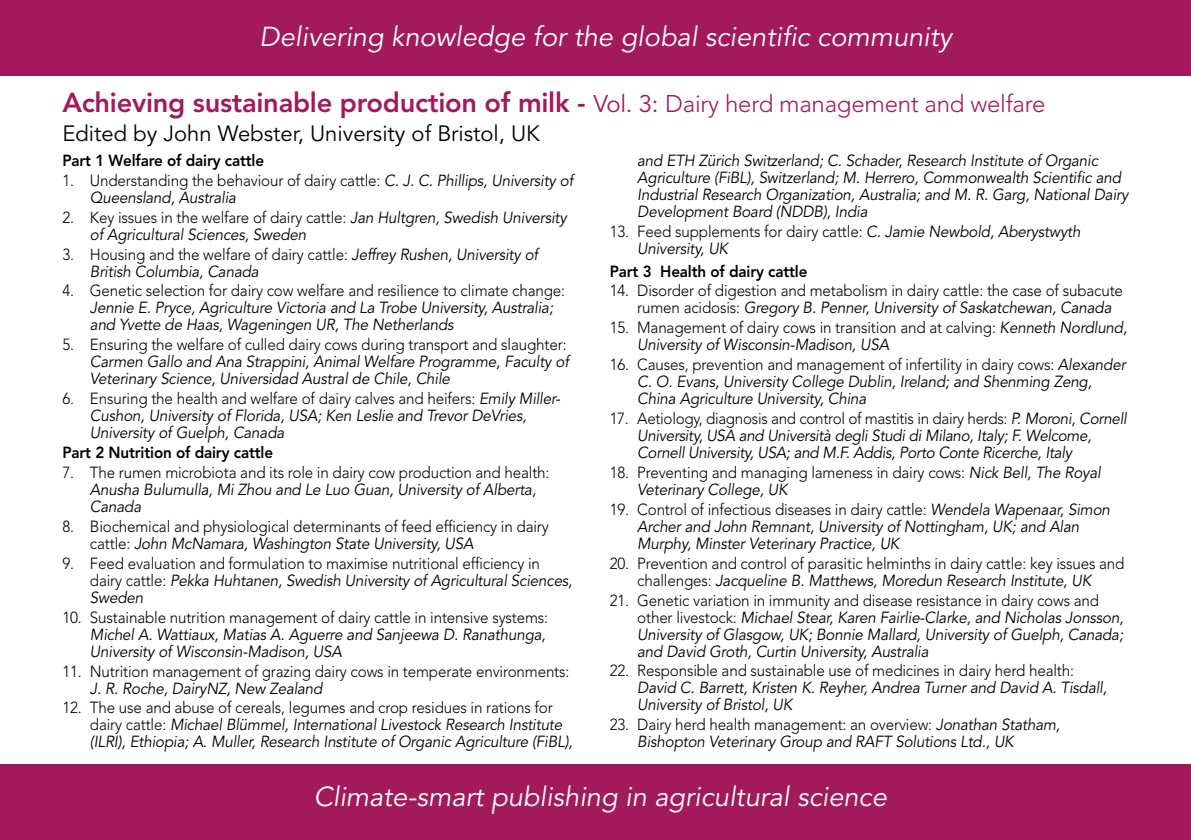
<style>
.page{position:relative;width:1191px;height:840px;background:#fff}
.page>*{position:absolute;margin:0;border:0;box-sizing:border-box;transform-origin:0 0}
.t1{font:italic 27.2px "Avenir";color:#fff}
.t2{font:800 27.2px "Avenir";letter-spacing:-.01em;color:#a21a5b}
.t3{font:22px "Avenir";color:#000}
.t4{font:italic 16px/17px "Avenir";letter-spacing:-.01em;color:#000;scale:.95 1}
.t5{font:300 16px/17px "Avenir";letter-spacing:-.01em;color:#000;scale:.95 1}
.t6{font:800 16px "Avenir";letter-spacing:-.01em;color:#000;scale:.95 1}
.s1{font-weight:400;font-size:24px}
.s2{font-weight:300;font-size:24px}
.s3{font-weight:300;font-style:normal}
.s4{font-weight:400;font-style:italic}
</style>
<div class="page">
<div style="left:0;top:0;width:1191px;height:76px;background:#a21a5b"></div>
<div style="left:0;top:764px;width:1191px;height:75px;background:#a21a5b"></div>
<h1 class="t1" style="left:260px;top:21px;width:694px">Delivering knowledge for the global scientific community</h1>
<h1 class="t2" style="left:62px;top:86px;width:984px">Achieving sustainable production of milk - <span class="s1">Vol. 3:</span> <span class="s2">Dairy herd management and welfare</span></h1>
<h2 class="t3" style="left:62px;top:120px;width:479px">Edited by John Webster, University of Bristol, UK</h2>
<p class="t6" style="left:62px;top:151px;width:214px">Part 1 Welfare of dairy cattle</p>
<p class="t4" style="left:90px;top:172px;width:510px;text-indent:-28px"><span class="s3">1. Understanding the behaviour of dairy cattle:</span> C. J. C. Phillips, University of<br>Queensland, Australia</p>
<p class="t4" style="left:90px;top:209px;width:503px;text-indent:-28px"><span class="s3">2. Key issues in the welfare of dairy cattle:</span> Jan Hultgren, Swedish University of Agricultural Sciences, Sweden</p>
<p class="t4" style="left:90px;top:246px;width:473px;text-indent:-28px"><span class="s3">3. Housing and the welfare of dairy cattle:</span> Jeffrey Rushen, University of<br>British Columbia, Canada</p>
<p class="t5" style="left:62px;top:282px;width:531px">4. Genetic selection for dairy cow welfare and resilience to climate change:</p>
<p class="t4" style="left:90px;top:300px;width:489px">Jennie E. Pryce, Agriculture Victoria and La Trobe University, Australia; and Yvette de Haas, Wageningen UR, The Netherlands</p>
<p class="t5" style="left:62px;top:336px;width:532px">5. Ensuring the welfare of culled dairy cows during transport and slaughter:</p>
<p class="t4" style="left:90px;top:353px;width:505px">Carmen Gallo and Ana Strappini, Animal Welfare Programme, Faculty of<br>Veterinary Science, Universidad Austral de Chile, Chile</p>
<p class="t4" style="left:90px;top:390px;width:496px;text-indent:-28px"><span class="s3">6. Ensuring the health and welfare of dairy calves and heifers:</span> Emily Miller-<br>Cushon, University of Florida, USA; Ken Leslie and Trevor DeVries,<br>University of Guelph, Canada</p>
<p class="t6" style="left:62px;top:443px;width:223px">Part 2 Nutrition of dairy cattle</p>
<p class="t5" style="left:62px;top:463px;width:514px">7. The rumen microbiota and its role in dairy cow production and health:</p>
<p class="t4" style="left:90px;top:481px;width:471px">Anusha Bulumulla, Mi Zhou and Le Luo Guan, University of Alberta,<br>Canada</p>
<p class="t5" style="left:90px;top:517px;width:484px;text-indent:-28px">8. Biochemical and physiological determinants of feed efficiency in dairy cattle: <span class="s4">John McNamara, Washington State University, USA</span></p>
<p class="t5" style="left:90px;top:554px;width:509px;text-indent:-28px">9. Feed evaluation and formulation to maximise nutritional efficiency in dairy cattle: <span class="s4">Pekka Huhtanen, Swedish University of Agricultural Sciences,<br>Sweden</span></p>
<p class="t5" style="left:62px;top:608px;width:513px">10. Sustainable nutrition management of dairy cattle in intensive systems:</p>
<p class="t4" style="left:90px;top:625px;width:481px">Michel A. Wattiaux, Matias A. Aguerre and Sanjeewa D. Ranathunga,<br>University of Wisconsin-Madison, USA</p>
<p class="t5" style="left:62px;top:662px;width:535px">11. Nutrition management of grazing dairy cows in temperate environments:</p>
<p class="t4" style="left:90px;top:679px;width:246px">J. R. Roche, DairyNZ, New Zealand</p>
<p class="t4" style="left:90px;top:699px;width:509px;text-indent:-28px"><span class="s3">12. The use and abuse of cereals, legumes and crop residues in rations for dairy cattle:</span> Michael Blümmel, International Livestock Research Institute (ILRI), Ethiopia; A. Muller, Research Institute of Organic Agriculture (FiBL),</p>
<p class="t4" style="left:637px;top:152px;width:518px">and ETH Zürich Switzerland; C. Schader, Research Institute of Organic Agriculture (FiBL), Switzerland; M. Herrero, Commonwealth Scientific and Industrial Research Organization, Australia; and M. R. Garg, National Dairy Development Board (NDDB), India</p>
<p class="t4" style="left:637px;top:223px;width:468px;text-indent:-28px"><span class="s3">13. Feed supplements for dairy cattle:</span> C. Jamie Newbold, Aberystwyth<br>University, UK</p>
<p class="t6" style="left:609px;top:261px;width:210px">Part 3 Health of dairy cattle</p>
<p class="t5" style="left:637px;top:282px;width:513px;text-indent:-28px">14. Disorder of digestion and metabolism in dairy cattle: the case of subacute rumen acidosis: <span class="s4">Gregory B. Penner, University of Saskatchewan, Canada</span></p>
<p class="t5" style="left:637px;top:319px;width:517px;text-indent:-28px">15. Management of dairy cows in transition and at calving: <span class="s4">Kenneth Nordlund,<br>University of Wisconsin-Madison, USA</span></p>
<p class="t4" style="left:637px;top:356px;width:516px;text-indent:-28px"><span class="s3">16. Causes, prevention and management of infertility in dairy cows:</span> Alexander<br>C. O. Evans, University College Dublin, Ireland; and Shenming Zeng,<br>China Agriculture University, China</p>
<p class="t4" style="left:637px;top:410px;width:517px;text-indent:-28px"><span class="s3">17. Aetiology, diagnosis and control of mastitis in dairy herds:</span> P. Moroni, Cornell<br>University, USA and Università degli Studi di Milano, Italy; F. Welcome,<br>Cornell University, USA; and M.F. Addis, Porto Conte Ricerche, Italy</p>
<p class="t5" style="left:637px;top:463px;width:489px;text-indent:-28px">18. Preventing and managing lameness in dairy cows: <span class="s4">Nick Bell, The Royal<br>Veterinary College, UK</span></p>
<p class="t4" style="left:637px;top:501px;width:499px;text-indent:-28px"><span class="s3">19. Control of infectious diseases in dairy cattle:</span> Wendela Wapenaar, Simon<br>Archer and John Remnant, University of Nottingham, UK; and Alan<br>Murphy, Minster Veterinary Practice, UK</p>
<p class="t5" style="left:609px;top:554px;width:543px;text-align:center">20. Prevention and control of parasitic helminths in dairy cattle: key issues and challenges: <span class="s4">Jacqueline B. Matthews, Moredun Research Institute, UK</span></p>
<p class="t4" style="left:637px;top:591px;width:513px;text-indent:-28px"><span class="s3">21. Genetic variation in immunity and disease resistance in dairy cows and other livestock:</span> Michael Stear, Karen Fairlie-Clarke, and Nicholas Jonsson, University of Glasgow, UK; Bonnie Mallard, University of Guelph, Canada; and David Groth, Curtin University, Australia</p>
<p class="t5" style="left:609px;top:662px;width:490px">22. Responsible and sustainable use of medicines in dairy herd health:</p>
<p class="t4" style="left:637px;top:679px;width:496px">David C. Barrett, Kristen K. Reyher, Andrea Turner and David A. Tisdall,<br>University of Bristol, UK</p>
<p class="t4" style="left:637px;top:716px;width:447px;text-indent:-28px"><span class="s3">23. Dairy herd health management: an overview:</span> Jonathan Statham,<br>Bishopton Veterinary Group and RAFT Solutions Ltd., UK</p>
<h1 class="t1" style="left:314px;top:780px;width:574px">Climate-smart publishing in agricultural science</h1>
</div>
